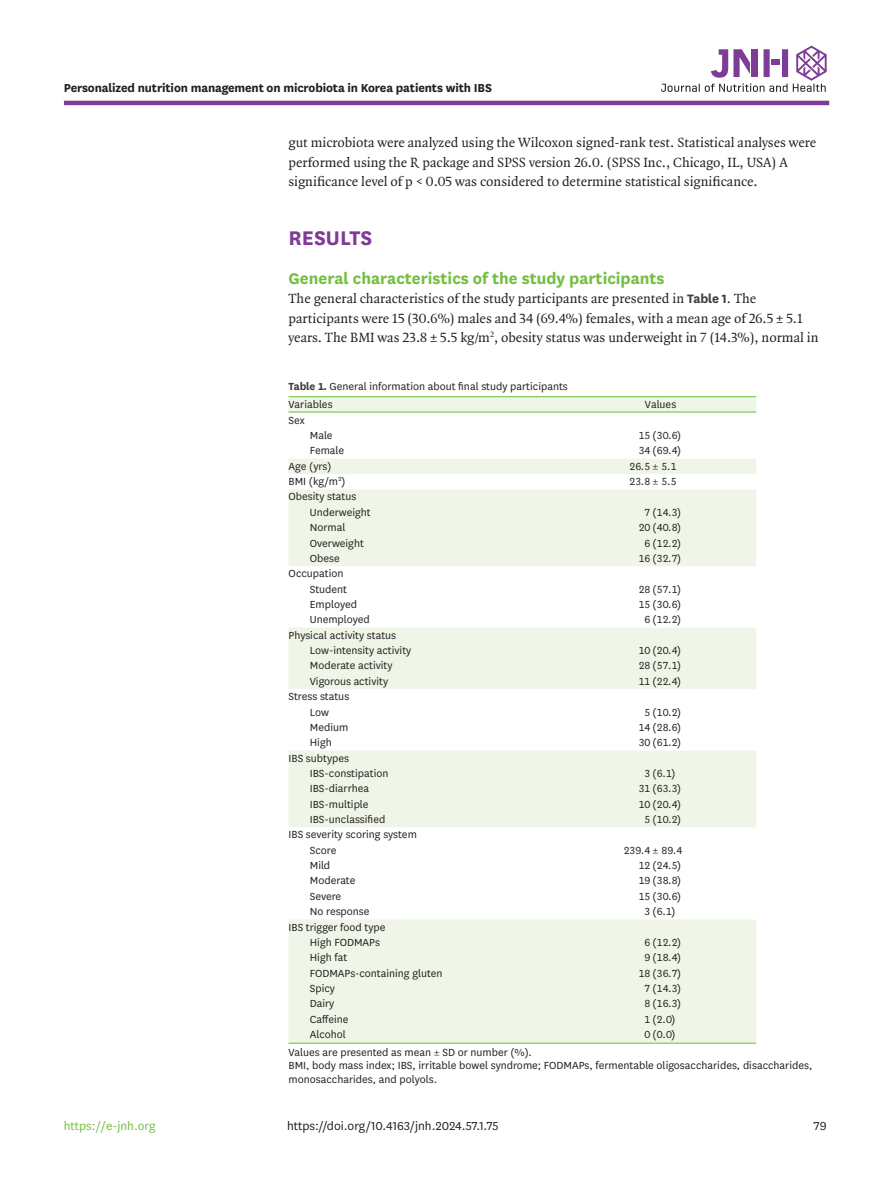
<style>
.page{position:relative;width:893px;height:1191px;background:#fff}
.page>*{position:absolute;margin:0;border:0;box-sizing:border-box;transform-origin:0 0}
.body_title1{font:700 23.1px "National";color:#7e3c97}
.body_title2_stacked{font:700 18.15px "National";color:#74bf43}
.body_p_first{font:14.25px/19.5px "Quadraat OT";color:#231f20}
.t1{font:700 13.5px "National";letter-spacing:-.01em;color:#231f20}
.t2{font:13.5px "National";color:#231f20}
.t3{font:13.5px "National";color:#74bf43}
.t4{font:12px/15.3px "National";color:#231f20}
.s1{font-family:"National";font-weight:700;color:#3e3e3f}
.s2{font-weight:700;color:#3e3e3f}
</style>
<div class="page">
<hr style="left:64px;top:101px;width:765px;height:4px;background:#7e3c97">
<svg style="left:661px;top:46px;width:166px;height:46px"></svg>
<svg style="left:289px;top:397px;width:467px;height:645px;fill:#eff6e8"></svg>
<svg style="left:289px;top:396px;width:21px;height:1px"></svg>
<hr style="left:310px;top:396px;width:255px;height:1px;background:#74bf43">
<hr style="left:565px;top:396px;width:191px;height:1px;background:#74bf43">
<svg style="left:289px;top:411px;width:21px;height:1px"></svg>
<hr style="left:310px;top:411px;width:255px;height:1px;background:#74bf43">
<hr style="left:565px;top:411px;width:191px;height:1px;background:#74bf43">
<svg style="left:289px;top:1042px;width:21px;height:1px"></svg>
<hr style="left:310px;top:1042px;width:255px;height:1px;background:#74bf43">
<hr style="left:565px;top:1042px;width:191px;height:1px;background:#74bf43">
<p class="t1" style="left:64px;top:78px;width:430px">Personalized nutrition management on microbiota in Korea patients with IBS</p>
<p class="body_p_first" style="left:289px;top:133px;width:529px">gut microbiota were analyzed using the Wilcoxon signed-rank test. Statistical analyses were performed using the R package and SPSS version 26.0. (SPSS Inc., Chicago, IL, USA) A significance level of p &lt; 0.05 was considered to determine statistical significance.</p>
<p class="body_title1" style="left:289px;top:221px;width:85px">RESULTS</p>
<p class="body_title2_stacked" style="left:289px;top:265px;width:378px">General characteristics of the study participants</p>
<p class="body_p_first" style="left:289px;top:289px;width:532px">The general characteristics of the study participants are presented in <span class="s1">Table 1</span>. The participants were 15 (30.6%) males and 34 (69.4%) females, with a mean age of 26.5 ± 5.1 years. The BMI was 23.8 ± 5.5 kg/m<sup>2</sup>, obesity status was underweight in 7 (14.3%), normal in</p>
<p class="t4" style="left:289px;top:377px;width:281px;line-height:17.7px"><span class="s2">Table 1.</span> General information about final study participants<br>Variables</p>
<p class="t4" style="left:289px;top:412px;width:18px">Sex</p>
<p class="t4" style="left:645px;top:396px;width:33px">Values</p>
<p class="t4" style="left:310px;top:427px;width:24px">Male</p>
<p class="t4" style="left:638px;top:427px;width:44px">15 (30.6)</p>
<p class="t4" style="left:310px;top:442px;width:36px">Female</p>
<p class="t4" style="left:638px;top:442px;width:44px">34 (69.4)</p>
<p class="t4" style="left:289px;top:458px;width:44px">Age (yrs)</p>
<p class="t4" style="left:629px;top:458px;width:49px">26.5 ± 5.1</p>
<p class="t4" style="left:289px;top:473px;width:58px">BMI (kg/m<sup>2</sup>)</p>
<p class="t4" style="left:629px;top:473px;width:49px">23.8 ± 5.5</p>
<p class="t4" style="left:310px;top:488px;width:62px;text-indent:-21px">Obesity status<br>Underweight</p>
<p class="t4" style="left:644px;top:504px;width:39px">7 (14.3)</p>
<p class="t4" style="left:310px;top:519px;width:37px">Normal</p>
<p class="t4" style="left:638px;top:519px;width:44px">20 (40.8)</p>
<p class="t4" style="left:310px;top:535px;width:56px">Overweight</p>
<p class="t4" style="left:644px;top:535px;width:39px">6 (12.2)</p>
<p class="t4" style="left:310px;top:550px;width:31px">Obese</p>
<p class="t4" style="left:638px;top:550px;width:44px">16 (32.7)</p>
<p class="t4" style="left:310px;top:565px;width:39px;text-indent:-21px">Occupation<br>Student</p>
<p class="t4" style="left:638px;top:581px;width:44px">28 (57.1)</p>
<p class="t4" style="left:310px;top:596px;width:49px">Employed</p>
<p class="t4" style="left:638px;top:596px;width:44px">15 (30.6)</p>
<p class="t4" style="left:310px;top:611px;width:62px">Unemployed</p>
<p class="t4" style="left:644px;top:611px;width:39px">6 (12.2)</p>
<p class="t4" style="left:310px;top:627px;width:103px;text-indent:-21px">Physical activity status<br>Low-intensity activity</p>
<p class="t4" style="left:638px;top:642px;width:44px">10 (20.4)</p>
<p class="t4" style="left:310px;top:657px;width:84px">Moderate activity</p>
<p class="t4" style="left:638px;top:657px;width:44px">28 (57.1)</p>
<p class="t4" style="left:310px;top:673px;width:80px">Vigorous activity</p>
<p class="t4" style="left:638px;top:673px;width:44px">11 (22.4)</p>
<p class="t4" style="left:289px;top:688px;width:62px;text-align:center">Stress status<br>Low</p>
<p class="t4" style="left:644px;top:703px;width:39px">5 (10.2)</p>
<p class="t4" style="left:310px;top:719px;width:40px">Medium</p>
<p class="t4" style="left:638px;top:719px;width:44px">14 (28.6)</p>
<p class="t4" style="left:310px;top:734px;width:23px">High</p>
<p class="t4" style="left:638px;top:734px;width:44px">30 (61.2)</p>
<p class="t4" style="left:310px;top:749px;width:80px;text-indent:-21px">IBS subtypes<br>IBS-constipation</p>
<p class="t4" style="left:644px;top:765px;width:33px">3 (6.1)</p>
<p class="t4" style="left:310px;top:780px;width:61px">IBS-diarrhea</p>
<p class="t4" style="left:638px;top:780px;width:44px">31 (63.3)</p>
<p class="t4" style="left:310px;top:796px;width:60px">IBS-multiple</p>
<p class="t4" style="left:638px;top:796px;width:44px">10 (20.4)</p>
<p class="t4" style="left:310px;top:811px;width:77px">IBS-unclassified</p>
<p class="t4" style="left:644px;top:811px;width:39px">5 (10.2)</p>
<p class="t4" style="left:310px;top:826px;width:109px;text-indent:-21px">IBS severity scoring system<br>Score</p>
<p class="t4" style="left:623px;top:842px;width:61px">239.4 ± 89.4</p>
<p class="t4" style="left:310px;top:857px;width:22px">Mild</p>
<p class="t4" style="left:638px;top:857px;width:44px">12 (24.5)</p>
<p class="t4" style="left:310px;top:872px;width:47px">Moderate</p>
<p class="t4" style="left:638px;top:872px;width:44px">19 (38.8)</p>
<p class="t4" style="left:310px;top:888px;width:33px">Severe</p>
<p class="t4" style="left:638px;top:888px;width:44px">15 (30.6)</p>
<p class="t4" style="left:310px;top:903px;width:61px">No response</p>
<p class="t4" style="left:644px;top:903px;width:33px">3 (6.1)</p>
<p class="t4" style="left:310px;top:918px;width:77px;text-indent:-21px">IBS trigger food type<br>High FODMAPs</p>
<p class="t4" style="left:644px;top:934px;width:39px">6 (12.2)</p>
<p class="t3" style="left:64px;top:1116px;width:93px">https://e-jnh.org</p>
<p class="t4" style="left:310px;top:949px;width:39px">High fat</p>
<p class="t4" style="left:644px;top:949px;width:39px">9 (18.4)</p>
<p class="t4" style="left:310px;top:964px;width:134px">FODMAPs-containing gluten</p>
<p class="t4" style="left:638px;top:964px;width:44px">18 (36.7)</p>
<p class="t4" style="left:310px;top:980px;width:27px">Spicy</p>
<p class="t4" style="left:644px;top:980px;width:39px">7 (14.3)</p>
<p class="t4" style="left:310px;top:995px;width:26px">Dairy</p>
<p class="t4" style="left:644px;top:995px;width:39px">8 (16.3)</p>
<p class="t4" style="left:310px;top:1010px;width:40px">Caffeine</p>
<p class="t4" style="left:644px;top:1010px;width:33px">1 (2.0)</p>
<p class="t4" style="left:310px;top:1026px;width:38px">Alcohol</p>
<p class="t4" style="left:644px;top:1026px;width:33px">0 (0.0)</p>
<p class="t4" style="left:289px;top:1044px;width:525px;line-height:13.5px">Values are presented as mean ± SD or number (%).<br>BMI, body mass index; IBS, irritable bowel syndrome; FODMAPs, fermentable oligosaccharides, disaccharides, monosaccharides, and polyols.</p>
<p class="t2" style="left:287px;top:1116px;width:213px">https://doi.org/10.4163/jnh.2024.57.1.75</p>
<p class="t2" style="left:814px;top:1116px;width:14px">79</p>
</div>
